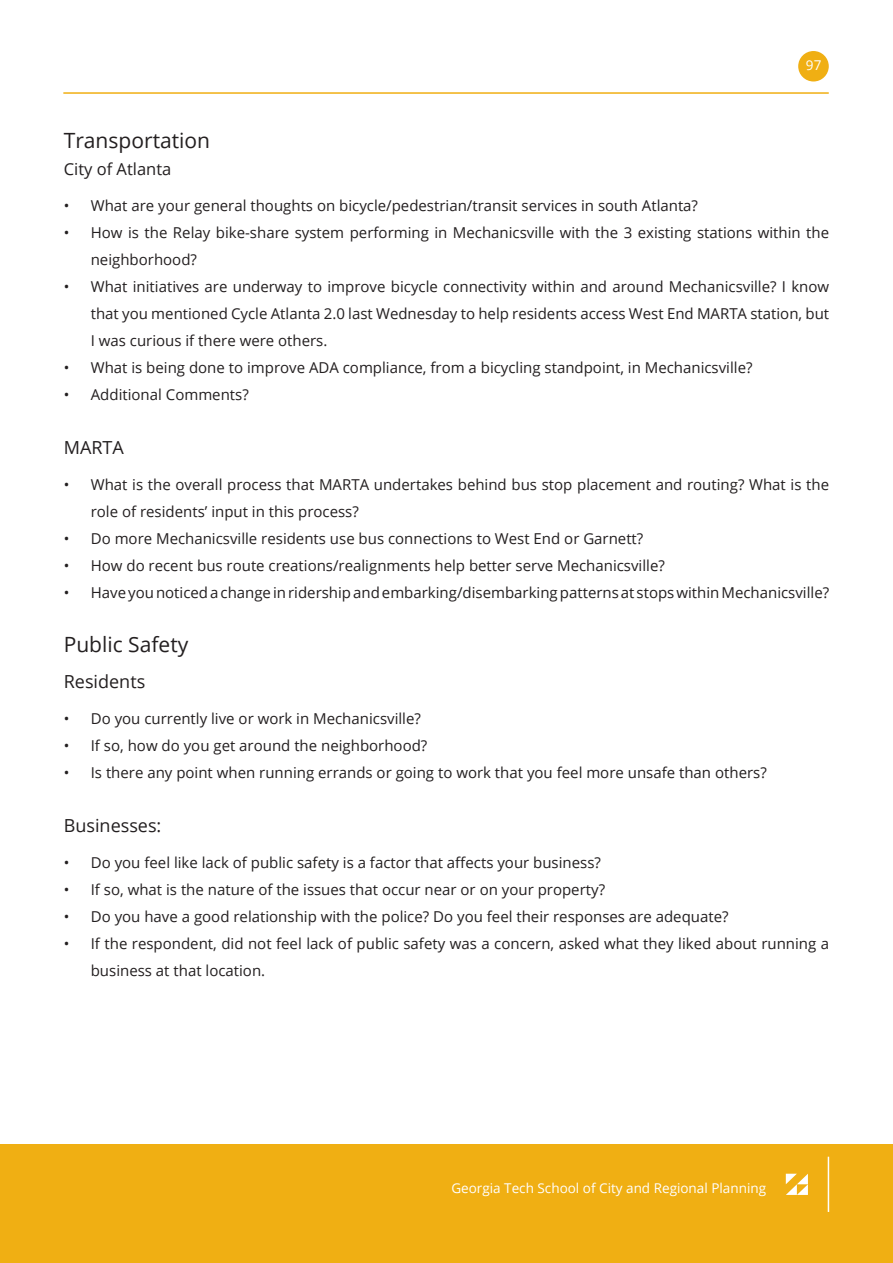
<style>
.page{position:relative;width:893px;height:1263px;background:#fff}
.page>*{position:absolute;margin:0;border:0;box-sizing:border-box;transform-origin:0 0}
.t1{font:21px "Open Sans";color:#231f20}
.t2{font:18px "Open Sans";color:#231f20}
.t3{font:16.5px "Open Sans";color:#231f20}
.t4{font:15px/27px "Open Sans";color:#231f20}
.t5{font:13.5px "Open Sans";color:#fff}
</style>
<div class="page">
<div style="left:798px;top:51px;width:31px;height:30px;background:#f0af13;border-radius:50%"></div>
<hr style="left:63px;top:92px;width:766px;height:2px;background:#f0af13">
<div style="left:0;top:1144px;width:893px;height:119px;background:#f0af13"></div>
<hr style="left:828px;top:1157px;width:1px;height:55px;background:#fff">
<svg style="left:786px;top:1174px;width:22px;height:21px"></svg>
<p class="t5" style="left:806px;top:56px;width:17px">97</p>
<p class="t1" style="left:64px;top:126px;width:148px">Transportation</p>
<p class="t3" style="left:64px;top:157px;width:109px">City of Atlanta</p>
<p class="t4" style="left:64px;top:191px;width:636px">• What are your general thoughts on bicycle/pedestrian/transit services in south Atlanta?</p>
<p class="t4" style="left:91px;top:218px;width:740px;text-indent:-27px">• How is the Relay bike-share system performing in Mechanicsville with the 3 existing stations within the neighborhood?</p>
<p class="t4" style="left:91px;top:272px;width:740px;text-align:justify;text-indent:-27px">• What initiatives are underway to improve bicycle connectivity within and around Mechanicsville? I know that you mentioned Cycle Atlanta 2.0 last Wednesday to help residents access West End MARTA station, but I was curious if there were others.</p>
<p class="t4" style="left:64px;top:353px;width:690px">• What is being done to improve ADA compliance, from a bicycling standpoint, in Mechanicsville?</p>
<p class="t4" style="left:64px;top:380px;width:187px">• Additional Comments?</p>
<p class="t2" style="left:64px;top:435px;width:62px">MARTA</p>
<p class="t4" style="left:91px;top:470px;width:740px;text-indent:-27px">• What is the overall process that MARTA undertakes behind bus stop placement and routing? What is the role of residents’ input in this process?</p>
<p class="t4" style="left:64px;top:524px;width:581px">• Do more Mechanicsville residents use bus connections to West End or Garnett?</p>
<p class="t4" style="left:64px;top:551px;width:603px">• How do recent bus route creations/realignments help better serve Mechanicsville?</p>
<p class="t4" style="left:64px;top:578px;width:767px">• Have you noticed a change in ridership and embarking/disembarking patterns at stops within Mechanicsville?</p>
<p class="t1" style="left:64px;top:630px;width:126px">Public Safety</p>
<p class="t2" style="left:64px;top:669px;width:83px">Residents</p>
<p class="t4" style="left:64px;top:704px;width:359px">• Do you currently live or work in Mechanicsville?</p>
<p class="t4" style="left:64px;top:731px;width:365px">• If so, how do you get around the neighborhood?</p>
<p class="t4" style="left:64px;top:758px;width:704px">• Is there any point when running errands or going to work that you feel more unsafe than others?</p>
<p class="t2" style="left:64px;top:813px;width:99px">Businesses:</p>
<p class="t4" style="left:64px;top:848px;width:539px">• Do you feel like lack of public safety is a factor that affects your business?</p>
<p class="t4" style="left:64px;top:875px;width:543px">• If so, what is the nature of the issues that occur near or on your property?</p>
<p class="t4" style="left:64px;top:902px;width:666px">• Do you have a good relationship with the police? Do you feel their responses are adequate?</p>
<p class="t4" style="left:91px;top:929px;width:740px;text-indent:-27px">• If the respondent, did not feel lack of public safety was a concern, asked what they liked about running a business at that location.</p>
<p class="t5" style="left:451px;top:1178px;width:316px">Georgia Tech School of City and Regional Planning</p>
</div>
